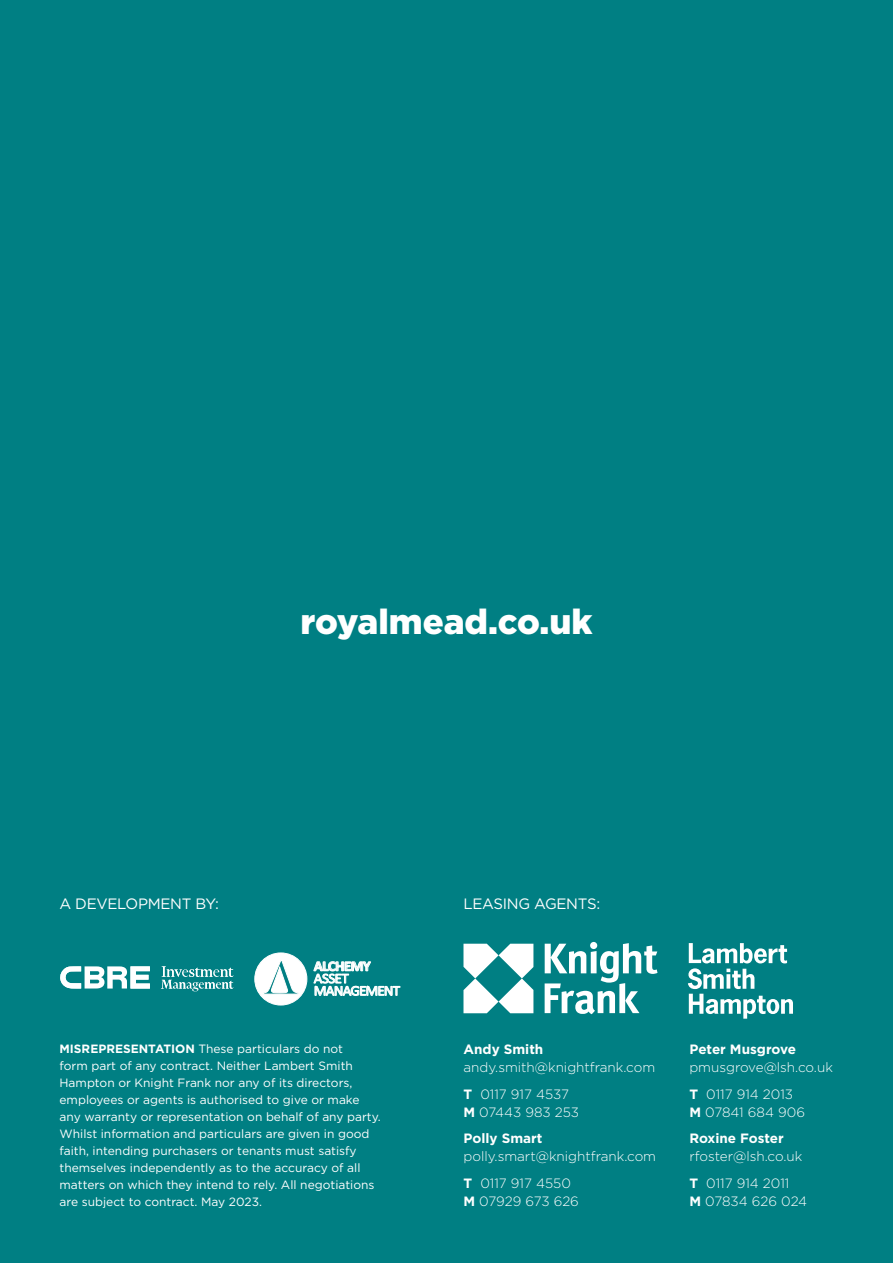
<style>
.page{position:relative;width:893px;height:1263px;background:#007f83}
.page>*{position:absolute;margin:0;border:0;box-sizing:border-box;transform-origin:0 0}
.t1{font:900 34.8px "Gotham";color:#fff}
.t2{font:15px "Gotham";letter-spacing:-.02em;color:#fff}
.t3{font:14.25px/12.3px "Calibri";letter-spacing:-.045em;color:#fff;scale:1.05 1}
.t4{font:700 14.25px "Calibri";letter-spacing:-.04em;color:#fff;scale:1.05 1}
.t5{font:300 13.5px/26.5px "Gotham";color:#fff}
.t6{font:700 13.5px/26.5px "Gotham";color:#fff}
.t7{font:12px/17px "Gotham";color:#fff}
.s1{font-weight:700}
.s2{font-weight:300}
</style>
<div class="page">
<svg style="left:463px;top:944px;width:70px;height:69px"></svg>
<svg style="left:545px;top:943px;width:112px;height:71px"></svg>
<svg style="left:688px;top:943px;width:105px;height:76px"></svg>
<svg style="left:726px;top:974px;width:4px;height:14px"></svg>
<svg style="left:255px;top:953px;width:52px;height:52px"></svg>
<svg style="left:161px;top:966px;width:72px;height:25px"></svg>
<svg style="left:60px;top:966px;width:90px;height:22px"></svg>
<h1 class="t1" style="left:300px;top:601px;width:294px">royalmead.co.uk</h1>
<p class="t2" style="left:60px;top:895px;width:161px">A DEVELOPMENT BY:</p>
<p class="t2" style="left:463px;top:895px;width:138px">LEASING AGENTS:</p>
<p class="t4" style="left:314px;top:956px;width:56px">ALCHEMY</p>
<p class="t3" style="left:314px;top:972px;width:84px">ASSET<br>MANAGEMENT</p>
<p class="t7" style="left:60px;top:1040px;width:323px"><span class="s1">MISREPRESENTATION</span> These particulars do not<br>form part of any contract. Neither Lambert Smith Hampton or Knight Frank nor any of its directors, employees or agents is authorised to give or make any warranty or representation on behalf of any party.<br>Whilst information and particulars are given in good faith, intending purchasers or tenants must satisfy themselves independently as to the accuracy of all matters on which they intend to rely. All negotiations are subject to contract. May 2023.</p>
<p class="t6" style="left:463px;top:1036px;width:81px">Andy Smith</p>
<p class="t5" style="left:463px;top:1054px;width:193px">andy.smith@knightfrank.com<br><span class="s1">T</span> 0117 917 4537</p>
<p class="t6" style="left:463px;top:1098px;width:117px">M <span class="s2">07443 983 253<br></span>Polly Smart</p>
<p class="t5" style="left:463px;top:1143px;width:194px">polly.smart@knightfrank.com<br><span class="s1">T</span> 0117 917 4550</p>
<p class="t5" style="left:463px;top:1187px;width:117px"><span class="s1">M</span> 07929 673 626</p>
<p class="t6" style="left:689px;top:1036px;width:108px">Peter Musgrove</p>
<p class="t5" style="left:689px;top:1054px;width:145px">pmusgrove@lsh.co.uk<br><span class="s1">T</span> 0117 914 2013</p>
<p class="t6" style="left:689px;top:1098px;width:117px">M <span class="s2">07841 684 906<br></span>Roxine Foster</p>
<p class="t5" style="left:689px;top:1143px;width:115px">rfoster@lsh.co.uk<br><span class="s1">T</span> 0117 914 2011</p>
<p class="t5" style="left:689px;top:1187px;width:119px"><span class="s1">M</span> 07834 626 024</p>
</div>
